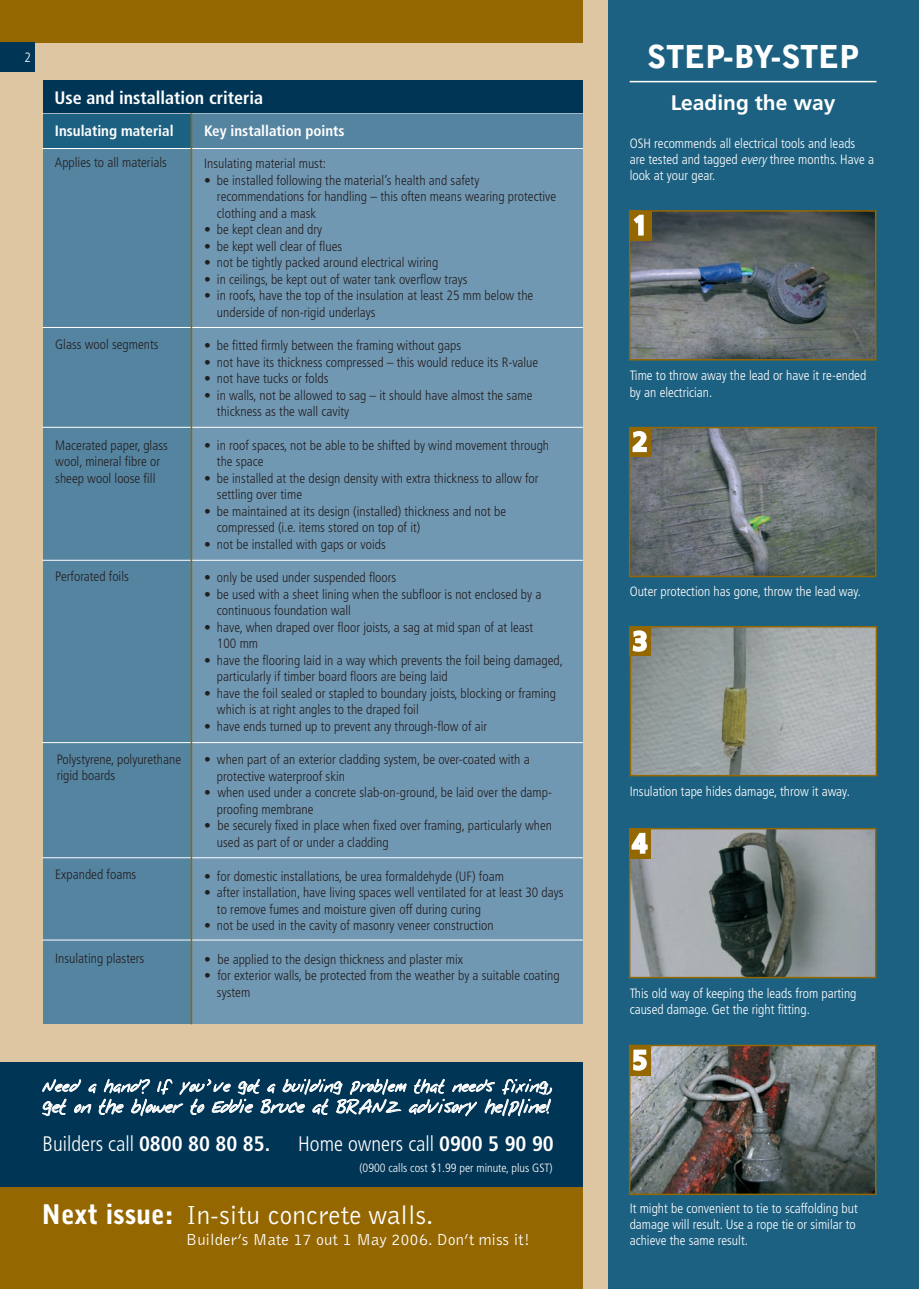
<style>
.page{position:relative;width:919px;height:1289px;background:#fff}
.page>*{position:absolute;margin:0;border:0;box-sizing:border-box;transform-origin:0 0}
.t1{font:900 31.5px "Bell Gothic BT";color:#fff}
.t2{font:27px "Bell Gothic BT";color:#fff}
.t3{font:300 condensed 21px "Frutiger";color:#fff}
.t4{font:700 21px "Frutiger";color:#fff}
.t5{font:700 condensed 18px "Frutiger";color:#fff}
.t6{font:16.5px "Notepad";color:#fff}
.t7{font:16.5px "Bell Gothic BT";color:#fff}
.t8{font:15px "Notepad";letter-spacing:.02em;color:#fff}
.t9{font:700 condensed 15px "Frutiger";color:#fff}
.t10{font:300 condensed 13.5px/16.5px "Frutiger";color:#231f20}
.t11{font:300 condensed 13.5px/16.2px "Frutiger";color:#fff}
.t12{font:300 condensed 12px "Frutiger";color:#fff}
.s1{font-style:italic}
.s2{font-weight:700}
.s3{font-weight:900}
</style>
<div class="page">
<div style="left:0;top:0;width:645px;height:1288px;background:#ddc6a1"></div>
<div style="left:608px;top:0;width:310px;height:1288px;background:#1d6182"></div>
<div style="left:0;top:1186px;width:583px;height:102px;background:#956701"></div>
<div style="left:0;top:0;width:583px;height:43px;background:#956701"></div>
<hr style="left:629px;top:81px;width:247px;height:1px;background:#fff">
<img style="left:631px;top:212px;width:243px;height:146px">
<div style="left:629px;top:210px;width:247px;height:150px;border:1px solid #956701"></div>
<div style="left:630px;top:211px;width:21px;height:30px;background:#956701"></div>
<svg style="left:633px;top:214px;width:11px;height:22px"></svg>
<img style="left:631px;top:429px;width:243px;height:146px">
<div style="left:629px;top:427px;width:247px;height:150px;border:1px solid #956701"></div>
<div style="left:629px;top:427px;width:21px;height:30px;background:#956701"></div>
<svg style="left:632px;top:431px;width:15px;height:22px"></svg>
<img style="left:631px;top:628px;width:244px;height:146px">
<div style="left:629px;top:626px;width:248px;height:150px;border:1px solid #956701"></div>
<div style="left:629px;top:626px;width:22px;height:29px;background:#956701"></div>
<svg style="left:632px;top:630px;width:15px;height:22px"></svg>
<img style="left:631px;top:830px;width:243px;height:146px">
<div style="left:629px;top:828px;width:247px;height:150px;border:1px solid #956701"></div>
<div style="left:629px;top:829px;width:22px;height:30px;background:#956701"></div>
<svg style="left:630px;top:828px;width:19px;height:26px"></svg>
<div style="left:0;top:1062px;width:583px;height:124px;background:#003555"></div>
<svg style="left:42px;top:1078px;width:510px;height:39px"></svg>
<div style="left:43px;top:81px;width:539px;height:33px;background:#003555"></div>
<hr style="left:43px;top:113px;width:540px;height:2px;background:#fff">
<div style="left:43px;top:115px;width:148px;height:33px;background:#1d6182"></div>
<div style="left:191px;top:115px;width:392px;height:33px;background:#5584a1"></div>
<hr style="left:43px;top:148px;width:540px;height:1px;background:#fff">
<div style="left:43px;top:149px;width:148px;height:875px;background:#5584a1"></div>
<div style="left:191px;top:149px;width:392px;height:875px;background:#7198b3"></div>
<hr style="left:43px;top:327px;width:540px;height:1px;background:#fff">
<hr style="left:43px;top:427px;width:540px;height:1px;background:#fff">
<hr style="left:43px;top:857px;width:540px;height:1px;background:#fff">
<hr style="left:43px;top:560px;width:540px;height:1px;background:#fff">
<hr style="left:43px;top:939px;width:540px;height:1px;background:#fff">
<hr style="left:43px;top:742px;width:540px;height:1px;background:#fff">
<hr style="left:191px;top:113px;width:1px;height:911px;background:#956701">
<img style="left:631px;top:1046px;width:243px;height:146px">
<div style="left:629px;top:1044px;width:247px;height:150px;border:1px solid #956701"></div>
<div style="left:629px;top:1045px;width:22px;height:30px;background:#956701"></div>
<svg style="left:633px;top:1049px;width:14px;height:22px"></svg>
<div style="left:0;top:43px;width:34px;height:29px;background:#003555"></div>
<p class="t11" style="left:24px;top:50px;width:8px">2</p>
<h1 class="t1" style="left:647px;top:37px;width:213px">STEP-BY-STEP</h1>
<h3 class="t5" style="left:54px;top:87px;width:210px">Use and installation criteria</h3>
<h3 class="t4" style="left:670px;top:90px;width:166px">Leading the way</h3>
<p class="t9" style="left:55px;top:122px;width:120px">Insulating material</p>
<p class="t9" style="left:204px;top:122px;width:142px">Key installation points</p>
<p class="t10" style="left:55px;top:154px;width:114px">Applies to all materials</p>
<p class="t10" style="left:204px;top:155px;width:123px">Insulating material must:</p>
<p class="t10" style="left:217px;top:172px;width:341px;text-indent:-13px">• be installed following the material’s health and safety recommendations for handling – this often means wearing protective clothing and a mask</p>
<p class="t10" style="left:204px;top:221px;width:119px">• be kept clean and dry</p>
<p class="t10" style="left:204px;top:238px;width:139px">• be kept well clear of flues</p>
<p class="t10" style="left:204px;top:254px;width:235px">• not be tightly packed around electrical wiring</p>
<p class="t10" style="left:204px;top:271px;width:265px">• in ceilings, be kept out of water tank overflow trays</p>
<p class="t10" style="left:217px;top:287px;width:318px;text-indent:-13px">• in roofs, have the top of the insulation at least 25 mm below the underside of non-rigid underlays</p>
<p class="t10" style="left:204px;top:337px;width:258px">• be fitted firmly between the framing without gaps</p>
<p class="t10" style="left:204px;top:354px;width:335px">• not have its thickness compressed – this would reduce its R-value</p>
<p class="t10" style="left:204px;top:370px;width:126px">• not have tucks or folds</p>
<p class="t10" style="left:217px;top:387px;width:317px;text-indent:-13px">• in walls, not be allowed to sag – it should have almost the same thickness as the wall cavity</p>
<p class="t10" style="left:217px;top:437px;width:334px;text-indent:-13px">• in roof spaces, not be able to be shifted by wind movement through the space</p>
<p class="t10" style="left:217px;top:470px;width:323px;text-indent:-13px">• be installed at the design density with extra thickness to allow for settling over time</p>
<p class="t10" style="left:217px;top:503px;width:290px;text-indent:-13px">• be maintained at its design (installed) thickness and not be compressed (i.e. items stored on top of it)</p>
<p class="t10" style="left:204px;top:536px;width:183px">• not be installed with gaps or voids</p>
<p class="t10" style="left:204px;top:569px;width:194px">• only be used under suspended floors</p>
<p class="t10" style="left:217px;top:586px;width:326px;text-indent:-13px">• be used with a sheet lining when the subfloor is not enclosed by a continuous foundation wall</p>
<p class="t10" style="left:217px;top:619px;width:318px;text-indent:-13px">• have, when draped over floor joists, a sag at mid span of at least<br>100 mm</p>
<p class="t10" style="left:217px;top:652px;width:347px;text-indent:-13px">• have the flooring laid in a way which prevents the foil being damaged, particularly if timber board floors are being laid</p>
<p class="t10" style="left:217px;top:685px;width:340px;text-indent:-13px">• have the foil sealed or stapled to boundary joists, blocking or framing which is at right angles to the draped foil</p>
<p class="t10" style="left:204px;top:718px;width:285px">• have ends turned up to prevent any through-flow of air</p>
<p class="t10" style="left:217px;top:751px;width:314px;text-indent:-13px">• when part of an exterior cladding system, be over-coated with a protective waterproof skin</p>
<p class="t10" style="left:217px;top:784px;width:336px;text-indent:-13px">• when used under a concrete slab-on-ground, be laid over the damp&shy;proofing membrane</p>
<p class="t10" style="left:217px;top:817px;width:336px;text-indent:-13px">• be securely fixed in place when fixed over framing, particularly when used as part of or under a cladding</p>
<p class="t10" style="left:204px;top:867px;width:301px">• for domestic installations, be urea formaldehyde (UF) foam</p>
<p class="t10" style="left:217px;top:884px;width:348px;text-indent:-13px">• after installation, have living spaces well ventilated for at least 30 days to remove fumes and moisture given off during curing</p>
<p class="t10" style="left:204px;top:917px;width:291px">• not be used in the cavity of masonry veneer construction</p>
<p class="t10" style="left:204px;top:950px;width:260px">• be applied to the design thickness and plaster mix</p>
<p class="t10" style="left:217px;top:967px;width:344px;text-indent:-13px">• for exterior walls, be protected from the weather by a suitable coating system</p>
<p class="t11" style="left:629px;top:135px;width:246px">OSH recommends all electrical tools and leads are tested and tagged <span class="s1">every</span>three months. Have a look at your gear.</p>
<p class="t10" style="left:55px;top:336px;width:105px">Glass wool segments</p>
<p class="t11" style="left:629px;top:368px;width:238px">Time to throw away the lead or have it re-ended by an electrician.</p>
<p class="t10" style="left:55px;top:437px;width:114px">Macerated paper, glass wool, mineral fibre or sheep wool loose fill</p>
<p class="t10" style="left:55px;top:568px;width:75px">Perforated foils</p>
<p class="t11" style="left:629px;top:583px;width:233px">Outer protection has gone, throw the lead way.</p>
<p class="t10" style="left:57px;top:750px;width:126px">Polystyrene, polyurethane rigid boards</p>
<p class="t11" style="left:629px;top:783px;width:222px">Insulation tape hides damage, throw it away.</p>
<p class="t10" style="left:55px;top:866px;width:82px">Expanded foams</p>
<p class="t10" style="left:55px;top:949px;width:91px">Insulating plasters</p>
<p class="t11" style="left:629px;top:985px;width:228px">This old way of keeping the leads from parting caused damage. Get the right fitting.</p>
<p class="t8" style="left:43px;top:1079px;width:510px">Need a hand? If you ’ve got a building problem that needs fixing,</p>
<p class="t6" style="left:43px;top:1099px;width:509px">get on the blower to Eddie Bruce at BRANZ advisory helpline!</p>
<h3 class="t3" style="left:43px;top:1131px;width:229px">Builders call <span class="s2">0800 80 80 85.</span></h3>
<h3 class="t3" style="left:298px;top:1131px;width:257px">Home owners call <span class="s2">0900 5 90 90</span></h3>
<p class="t12" style="left:359px;top:1160px;width:195px">(0900 calls cost $1.99 per minute, plus GST)</p>
<h2 class="t2" style="left:42px;top:1198px;width:393px"><span class="s3">Next issue:</span> In-situ concrete walls.</h2>
<p class="t7" style="left:186px;top:1229px;width:345px">Builder’s Mate 17 out 1 May 2006. Don’t miss it!</p>
<p class="t11" style="left:629px;top:1200px;width:230px">It might be convenient to tie to scaffolding but damage will result. Use a rope tie or similar to achieve the same result.</p>
</div>
